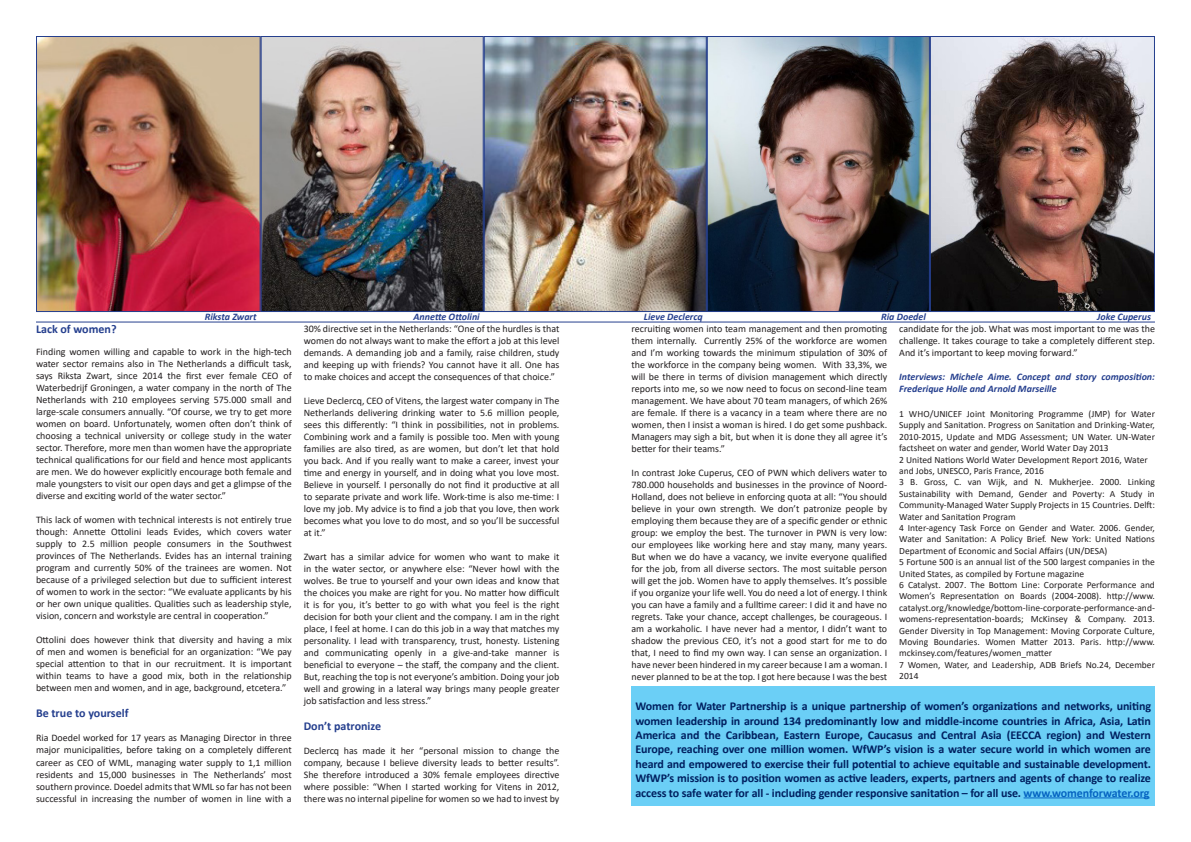
<style>
.page{position:relative;width:1191px;height:842px;background:#fff}
.page>*{position:absolute;margin:0;border:0;box-sizing:border-box;transform-origin:0 0}
.t1{font:700 12px/14.4px "Calibri";letter-spacing:-.01em;color:#002060;text-align:justify}
.t2{font:700 12px "Calibri";color:#253f8e}
.t3{font:10px/12px "Calibri";color:#231f20;text-align:justify}
.t4{font:italic 700 10px/12px "Calibri";color:#253f8e}
.Endnote_Text{font:9.5px/11.4px "Calibri";color:#231f20;text-align:justify}
.s1{color:#0563c1}
</style>
<div class="page">
<div style="left:631px;top:687px;width:524px;height:119px;background:#6bcff6"></div>
<hr style="left:1023px;top:797px;width:126px;height:1px;background:#0563c1">
<img style="left:38px;top:38px;width:1115px;height:272px">
<div style="left:36px;top:36px;width:225px;height:276px;border:1px solid #253f8e"></div>
<div style="left:261px;top:36px;width:223px;height:276px;border:1px solid #253f8e"></div>
<div style="left:484px;top:36px;width:223px;height:276px;border:1px solid #253f8e"></div>
<div style="left:707px;top:36px;width:223px;height:276px;border:1px solid #253f8e"></div>
<div style="left:930px;top:36px;width:225px;height:276px;border:1px solid #253f8e"></div>
<hr style="left:36px;top:322px;width:1119px;height:1px;background:#253f8e">
<p class="t4" style="left:205px;top:310px;width:53px">Riksta Zwart</p>
<p class="t4" style="left:413px;top:310px;width:68px">Annette Ottolini</p>
<p class="t4" style="left:644px;top:310px;width:60px">Lieve Declercq</p>
<p class="t4" style="left:881px;top:310px;width:46px">Ria Doedel</p>
<p class="t4" style="left:1097px;top:310px;width:55px">Joke Cuperus</p>
<p class="t2" style="left:36px;top:321px;width:82px">Lack of women?</p>
<p class="t3" style="left:36px;top:345px;width:257px">Finding women willing and capable to work in the high-tech water sector remains also in The Netherlands a difficult task, says Riksta Zwart, since 2014 the first ever female CEO of Waterbedrijf Groningen, a water company in the north of The Netherlands with 210 employees serving 575.000 small and large-scale consumers annually. “Of course, we try to get more women on board. Unfortunately, women often don’t think of choosing a technical university or college study in the water sector. Therefore, more men than women have the appropriate technical qualifications for our field and hence most applicants are men. We do however explicitly encourage both female and male youngsters to visit our open days and get a glimpse of the diverse and exciting world of the water sector.”</p>
<p class="t3" style="left:36px;top:513px;width:257px">This lack of women with technical interests is not entirely true though: Annette Ottolini leads Evides, which covers water supply to 2.5 million people consumers in the Southwest provinces of The Netherlands. Evides has an internal training program and currently 50% of the trainees are women. Not because of a privileged selection but due to sufficient interest of women to work in the sector: “We evaluate applicants by his or her own unique qualities. Qualities such as leadership style, vision, concern and workstyle are central in cooperation.”</p>
<p class="t3" style="left:36px;top:633px;width:257px">Ottolini does however think that diversity and having a mix of men and women is beneficial for an organization: “We pay special attention to that in our recruitment. It is important within teams to have a good mix, both in the relationship between men and women, and in age, background, etcetera.”</p>
<p class="t2" style="left:36px;top:705px;width:94px">Be true to yourself</p>
<p class="t3" style="left:36px;top:732px;width:257px">Ria Doedel worked for 17 years as Managing Director in three major municipalities, before taking on a completely different career as CEO of WML, managing water supply to 1,1 million residents and 15,000 businesses in The Netherlands’ most southern province. Doedel admits that WML so far has not been successful in increasing the number of women in line with a</p>
<p class="t3" style="left:304px;top:322px;width:257px">30% directive set in the Netherlands: “One of the hurdles is that women do not always want to make the effort a job at this level demands. A demanding job and a family, raise children, study and keeping up with friends? You cannot have it all. One has to make choices and accept the consequences of that choice.”</p>
<p class="t3" style="left:304px;top:394px;width:257px">Lieve Declercq, CEO of Vitens, the largest water company in The Netherlands delivering drinking water to 5.6 million people, sees this differently: “I think in possibilities, not in problems.<br>Combining work and a family is possible too. Men with young families are also tired, as are women, but don’t let that hold you back. And if you really want to make a career, invest your time and energy in yourself, and in doing what you love most.<br>Believe in yourself. I personally do not find it productive at all to separate private and work life. Work-time is also me-time: I love my job. My advice is to find a job that you love, then work becomes what you love to do most, and so you’ll be successful at it.”</p>
<p class="t3" style="left:304px;top:550px;width:257px">Zwart has a similar advice for women who want to make it in the water sector, or anywhere else: “Never howl with the wolves. Be true to yourself and your own ideas and know that the choices you make are right for you. No matter how difficult it is for you, it’s better to go with what you feel is the right decision for both your client and the company. I am in the right place, I feel at home. I can do this job in a way that matches my personality. I lead with transparency, trust, honesty. Listening and communicating openly in a give-and-take manner is beneficial to everyone – the staff, the company and the client.<br>But, reaching the top is not everyone’s ambition. Doing your job well and growing in a lateral way brings many people greater job satisfaction and less stress.”</p>
<p class="t2" style="left:304px;top:717px;width:79px">Don’t patronize</p>
<p class="t3" style="left:304px;top:744px;width:257px">Declercq has made it her “personal mission to change the company, because I believe diversity leads to better results”.<br>She therefore introduced a 30% female employees directive where possible: “When I started working for Vitens in 2012, there was no internal pipeline for women so we had to invest by</p>
<p class="t3" style="left:899px;top:322px;width:257px">candidate for the job. What was most important to me was the challenge. It takes courage to take a completely different step.<br>And it’s important to keep moving forward.”</p>
<p class="t4" style="left:899px;top:370px;width:257px">Interviews: Michele Aime. Concept and story composition:<br>Frederique Holle and Arnold Marseille</p>
<p class="Endnote_Text" style="left:899px;top:408px;width:257px">1 WHO/UNICEF Joint Monitoring Programme (JMP) for Water Supply and Sanitation. Progress on Sanitation and Drinking-Water, 2010-2015, Update and MDG Assessment; UN Water. UN-Water factsheet on water and gender, World Water Day 2013</p>
<p class="Endnote_Text" style="left:899px;top:453px;width:250px">2 United Nations World Water Development Report 2016, Water and Jobs, UNESCO, Paris France, 2016</p>
<p class="Endnote_Text" style="left:899px;top:476px;width:257px">3 B. Gross, C. van Wijk, and N. Mukherjee. 2000. Linking Sustainability with Demand, Gender and Poverty: A Study in Community-Managed Water Supply Projects in 15 Countries. Delft:<br>Water and Sanitation Program</p>
<p class="Endnote_Text" style="left:899px;top:522px;width:257px">4 Inter-agency Task Force on Gender and Water. 2006. Gender, Water and Sanitation: A Policy Brief. New York: United Nations Department of Economic and Social Affairs (UN/DESA)</p>
<p class="Endnote_Text" style="left:899px;top:556px;width:257px">5 Fortune 500 is an annual list of the 500 largest companies in the<br>United States, as compiled by Fortune magazine</p>
<p class="Endnote_Text" style="left:899px;top:579px;width:257px">6 Catalyst. 2007. The Bottom Line: Corporate Performance and Women’s Representation on Boards (2004-2008). http://www. catalyst.org/knowledge/bottom-line-corporate-performance-and&shy;womens-representation-boards; McKinsey &amp; Company. 2013.<br>Gender Diversity in Top Management: Moving Corporate Culture, Moving Boundaries. Women Matter 2013. Paris. http://www. mckinsey.com/features/women_matter</p>
<p class="Endnote_Text" style="left:899px;top:659px;width:257px">7 Women, Water, and Leadership, ADB Briefs No.24, December<br>2014</p>
<p class="t1" style="left:635px;top:699px;width:517px">Women for Water Partnership is a unique partnership of women’s organizations and networks, uniting women leadership in around 134 predominantly low and middle-income countries in Africa, Asia, Latin America and the Caribbean, Eastern Europe, Caucasus and Central Asia (EECCA region) and Western Europe, reaching over one million women. WfWP’s vision is a water secure world in which women are heard and empowered to exercise their full potential to achieve equitable and sustainable development.<br>WfWP’s mission is to position women as active leaders, experts, partners and agents of change to realize access to safe water for all - including gender responsive sanitation – for all use. <span class="s1">www.womenforwater.org</span></p>
<p class="t3" style="left:631px;top:322px;width:257px">recruiting women into team management and then promoting them internally. Currently 25% of the workforce are women and I’m working towards the minimum stipulation of 30% of the workforce in the company being women. With 33,3%, we will be there in terms of division management which directly reports into me, so we now need to focus on second-line team management. We have about 70 team managers, of which 26% are female. If there is a vacancy in a team where there are no women, then I insist a woman is hired. I do get some pushback.<br>Managers may sigh a bit, but when it is done they all agree it’s better for their teams.”</p>
<p class="t3" style="left:631px;top:466px;width:257px">In contrast Joke Cuperus, CEO of PWN which delivers water to 780.000 households and businesses in the province of Noord-Holland, does not believe in enforcing quota at all: “You should believe in your own strength. We don’t patronize people by employing them because they are of a specific gender or ethnic group: we employ the best. The turnover in PWN is very low: our employees like working here and stay many, many years.<br>But when we do have a vacancy, we invite everyone qualified for the job, from all diverse sectors. The most suitable person will get the job. Women have to apply themselves. It’s possible if you organize your life well. You do need a lot of energy. I think you can have a family and a fulltime career: I did it and have no regrets. Take your chance, accept challenges, be courageous. I am a workaholic. I have never had a mentor, I didn’t want to shadow the previous CEO, it’s not a good start for me to do that, I need to find my own way. I can sense an organization. I have never been hindered in my career because I am a woman. I never planned to be at the top. I got here because I was the best</p>
</div>
